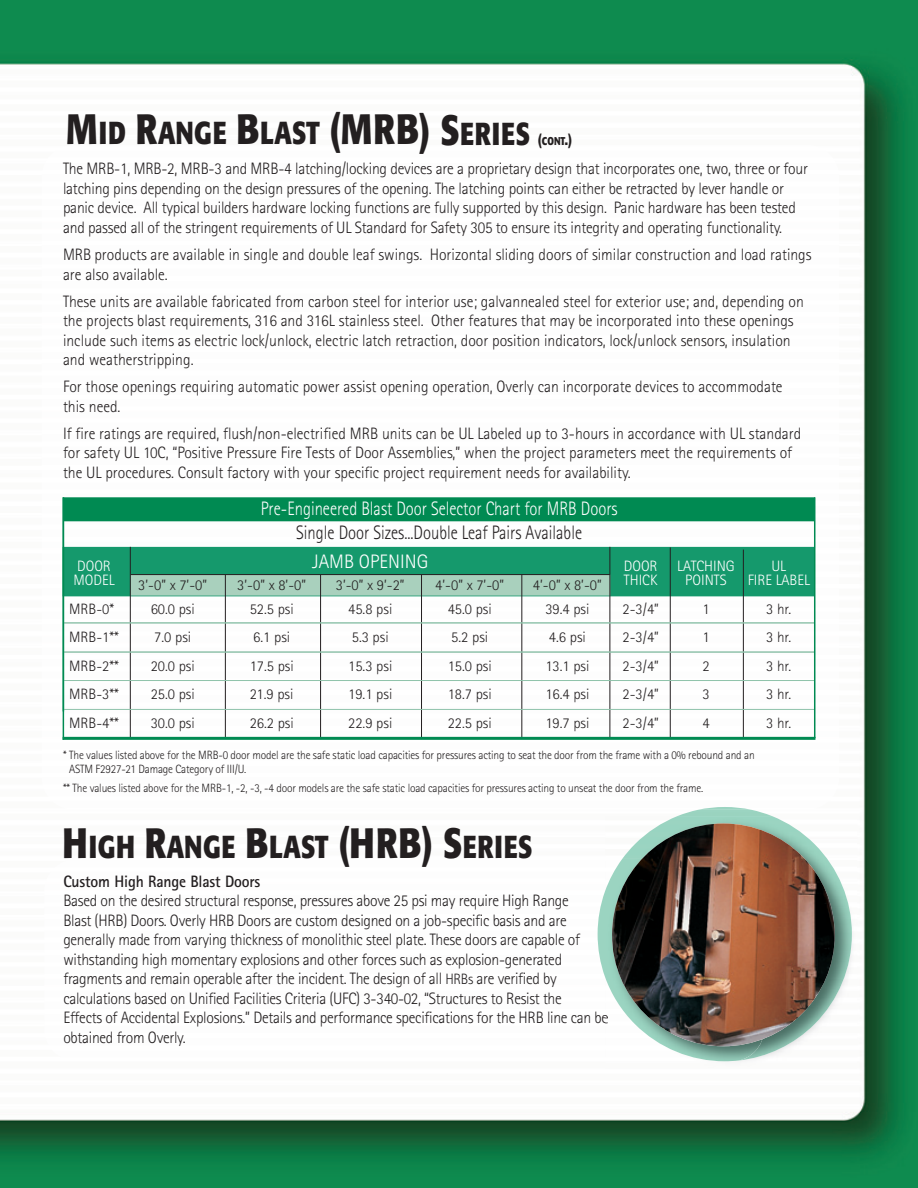
<style>
.page{position:relative;width:918px;height:1188px;background:#fff}
.page>*{position:absolute;margin:0;border:0;box-sizing:border-box;transform-origin:0 0}
.t1{font:700 31.5px "Formata";letter-spacing:.02em;color:#231f20;scale:.8 1}
.t2{font:300 19.5px "Rotis Sans Serif";color:#fff;scale:.85 1}
.t3{font:300 19.5px "Rotis Sans Serif";color:#231f20;scale:.85 1}
.t4{font:300 19.5px "Rotis Sans Serif";color:#fff}
.t5{font:300 16.5px/19.5px "Rotis Sans Serif";letter-spacing:-.015em;color:#231f20;scale:.95 1}
.t6{font:700 16.5px "Rotis Sans Serif";letter-spacing:-.01em;color:#231f20;scale:.95 1}
.t7{font:300 15px "Rotis Sans Serif";color:#231f20}
.t8{font:300 15px "Rotis Sans Serif";color:#fff}
.t9{font:300 12px/13.5px "Rotis Sans Serif";letter-spacing:-.015em;color:#231f20;scale:.95 1}
.s1{font-size:42px}
.s2{font-size:15px}
.s3{font-size:11.25px}
.s4{color:#fff}
</style>
<div class="page">
<img style="left:0;top:0;width:918px;height:1187px">
<img style="left:42px;top:145px;width:797px;height:665px">
<img style="left:44px;top:859px;width:561px;height:202px">
<div style="left:63px;top:497px;width:752px;height:24px;background:#008a52"></div>
<div style="left:63px;top:547px;width:752px;height:49px;background:#15996c"></div>
<div style="left:130px;top:575px;width:480px;height:21px;background:#a9d0bd"></div>
<hr style="left:610px;top:547px;width:1px;height:192px;background:#231f20">
<hr style="left:130px;top:547px;width:1px;height:191px;background:#231f20">
<hr style="left:225px;top:575px;width:1px;height:163px;background:#231f20">
<hr style="left:320px;top:575px;width:1px;height:163px;background:#231f20">
<hr style="left:421px;top:575px;width:1px;height:164px;background:#231f20">
<hr style="left:521px;top:575px;width:1px;height:163px;background:#231f20">
<hr style="left:743px;top:550px;width:1px;height:188px;background:#231f20">
<hr style="left:670px;top:547px;width:1px;height:192px;background:#231f20">
<hr style="left:131px;top:574px;width:479px;height:1px;background:#231f20">
<img style="left:678px;top:810px;width:94px;height:6px">
<img style="left:698px;top:807px;width:54px;height:3px">
<img style="left:598px;top:891px;width:7px;height:86px">
<img style="left:605px;top:816px;width:252px;height:252px">
<img style="left:605px;top:816px;width:17px;height:43px">
<img style="left:605px;top:977px;width:134px;height:84px">
<img style="left:605px;top:859px;width:17px;height:32px">
<img style="left:622px;top:816px;width:230px;height:244px">
<img style="left:612px;top:823px;width:223px;height:223px;border-radius:50%">
<hr style="left:63px;top:623px;width:751px;height:1px;background:#90c3ab">
<hr style="left:63px;top:652px;width:751px;height:1px;background:#90c3ab">
<hr style="left:63px;top:680px;width:751px;height:1px;background:#90c3ab">
<hr style="left:64px;top:709px;width:750px;height:1px;background:#90c3ab">
<hr style="left:63px;top:737px;width:752px;height:3px;background:#008a52">
<hr style="left:814px;top:497px;width:1px;height:241px;background:#008a52">
<hr style="left:63px;top:497px;width:1px;height:243px;background:#008a52">
<h1 class="t1" style="left:66px;top:119px;width:634px"><span class="s1">M</span>ID <span class="s1">R</span>ANGE <span class="s1">B</span>LAST <span class="s1">(MRB) S</span>ERIES <span class="s2">(</span><span class="s3">CONT</span><span class="s2">.)</span></h1>
<p class="t5" style="left:63px;top:161px;width:786px">The MRB-1, MRB-2, MRB-3 and MRB-4 latching/locking devices are a proprietary design that incorporates one, two, three or four latching pins depending on the design pressures of the opening. The latching points can either be retracted by lever handle or panic device. All typical builders hardware locking functions are fully supported by this design. Panic hardware has been tested and passed all of the stringent requirements of UL Standard for Safety 305 to ensure its integrity and operating functionality.</p>
<p class="t5" style="left:63px;top:246px;width:790px">MRB products are available in single and double leaf swings. Horizontal sliding doors of similar construction and load ratings are also available.</p>
<p class="t5" style="left:63px;top:293px;width:781px">These units are available fabricated from carbon steel for interior use; galvannealed steel for exterior use; and, depending on the projects blast requirements, 316 and 316L stainless steel. Other features that may be incorporated into these openings include such items as electric lock/unlock, electric latch retraction, door position indicators, lock/unlock sensors, insulation and weatherstripping.</p>
<p class="t5" style="left:63px;top:378px;width:759px">For those openings requiring automatic power assist opening operation, Overly can incorporate devices to accommodate this need.</p>
<p class="t5" style="left:63px;top:425px;width:779px">If fire ratings are required, flush/non-electrified MRB units can be UL Labeled up to 3-hours in accordance with UL standard for safety UL 10C, “Positive Pressure Fire Tests of Door Assemblies,” when the project parameters meet the requirements of the UL procedures. Consult factory with your specific project requirement needs for availability.</p>
<p class="t2" style="left:261px;top:501px;width:422px">Pre-Engineered Blast Door Selector Chart for MRB Doors</p>
<p class="t3" style="left:296px;top:525px;width:338px">Single Door Sizes...Double Leaf Pairs Available</p>
<p class="t8" style="left:77px;top:561px;width:35px">DOOR</p>
<p class="t4" style="left:312px;top:554px;width:117px">JAMB OPENING</p>
<p class="t8" style="left:624px;top:561px;width:35px">DOOR</p>
<p class="t8" style="left:677px;top:561px;width:59px">LATCHING</p>
<p class="t8" style="left:771px;top:561px;width:16px">UL</p>
<p class="t8" style="left:74px;top:574px;width:43px">MODEL</p>
<p class="t8" style="left:624px;top:574px;width:35px">THICK</p>
<p class="t8" style="left:685px;top:574px;width:43px">POINTS</p>
<p class="t8" style="left:748px;top:574px;width:64px">FIRE LABEL</p>
<p class="t7" style="left:138px;top:579px;width:70px">3’-0” x 7’-0”</p>
<p class="t7" style="left:237px;top:579px;width:70px">3’-0” x 8’ -0”</p>
<p class="t7" style="left:336px;top:579px;width:70px">3’-0” x 9’-2”</p>
<p class="t7" style="left:435px;top:579px;width:70px">4’-0” x 7’-0”</p>
<p class="t7" style="left:533px;top:579px;width:70px">4’-0” x 8’-0”</p>
<p class="t7" style="left:69px;top:604px;width:51px">MRB-0*<span class="s4">*</span></p>
<p class="t7" style="left:151px;top:604px;width:46px">60.0 psi</p>
<p class="t7" style="left:250px;top:604px;width:46px">52.5 psi</p>
<p class="t7" style="left:348px;top:604px;width:46px">45.8 psi</p>
<p class="t7" style="left:448px;top:604px;width:46px">45.0 psi</p>
<p class="t7" style="left:545px;top:604px;width:46px">39.4 psi</p>
<p class="t7" style="left:623px;top:604px;width:38px">2-3/4”</p>
<p class="t7" style="left:702px;top:604px;width:9px">1</p>
<p class="t7" style="left:766px;top:604px;width:26px">3 hr.</p>
<p class="t7" style="left:69px;top:632px;width:51px">MRB-1**</p>
<p class="t7" style="left:154px;top:632px;width:38px">7.0 psi</p>
<p class="t7" style="left:253px;top:632px;width:38px">6.1 psi</p>
<p class="t7" style="left:352px;top:632px;width:38px">5.3 psi</p>
<p class="t7" style="left:451px;top:632px;width:38px">5.2 psi</p>
<p class="t7" style="left:549px;top:632px;width:38px">4.6 psi</p>
<p class="t7" style="left:623px;top:632px;width:38px">2-3/4”</p>
<p class="t7" style="left:702px;top:632px;width:9px">1</p>
<p class="t7" style="left:766px;top:632px;width:26px">3 hr.</p>
<p class="t7" style="left:69px;top:661px;width:51px">MRB-2**</p>
<p class="t7" style="left:151px;top:661px;width:46px">20.0 psi</p>
<p class="t7" style="left:250px;top:661px;width:46px">17.5 psi</p>
<p class="t7" style="left:348px;top:661px;width:46px">15.3 psi</p>
<p class="t7" style="left:448px;top:661px;width:46px">15.0 psi</p>
<p class="t7" style="left:545px;top:661px;width:46px">13.1 psi</p>
<p class="t7" style="left:623px;top:661px;width:38px">2-3/4”</p>
<p class="t7" style="left:702px;top:661px;width:9px">2</p>
<p class="t7" style="left:766px;top:661px;width:26px">3 hr.</p>
<p class="t7" style="left:69px;top:689px;width:51px">MRB-3**</p>
<p class="t7" style="left:151px;top:689px;width:46px">25.0 psi</p>
<p class="t7" style="left:250px;top:689px;width:45px">21.9 psi</p>
<p class="t7" style="left:348px;top:689px;width:46px">19.1 psi</p>
<p class="t7" style="left:448px;top:689px;width:46px">18.7 psi</p>
<p class="t7" style="left:545px;top:689px;width:46px">16.4 psi</p>
<p class="t7" style="left:623px;top:689px;width:38px">2-3/4”</p>
<p class="t7" style="left:702px;top:689px;width:9px">3</p>
<p class="t7" style="left:766px;top:689px;width:26px">3 hr.</p>
<p class="t7" style="left:69px;top:718px;width:51px">MRB-4**</p>
<p class="t7" style="left:151px;top:718px;width:46px">30.0 psi</p>
<p class="t7" style="left:250px;top:718px;width:46px">26.2 psi</p>
<p class="t7" style="left:348px;top:718px;width:46px">22.9 psi</p>
<p class="t7" style="left:448px;top:718px;width:46px">22.5 psi</p>
<p class="t7" style="left:545px;top:718px;width:46px">19.7 psi</p>
<p class="t7" style="left:623px;top:718px;width:38px">2-3/4”</p>
<p class="t7" style="left:702px;top:718px;width:9px">4</p>
<p class="t7" style="left:766px;top:718px;width:26px">3 hr.</p>
<p class="t9" style="left:69px;top:749px;width:723px;text-indent:-6px">* The values listed above for the MRB-0 door model are the safe static load capacities for pressures acting to seat the door from the frame with a 0% rebound and an<br>ASTM F2927-21 Damage Category of III/U.</p>
<p class="t9" style="left:63px;top:782px;width:675px">** The values listed above for the MRB-1, -2, -3, -4 door models are the safe static load capacities for pressures acting to unseat the door from the frame.</p>
<h1 class="t1" style="left:62px;top:833px;width:589px"><span class="s1">H</span>IGH <span class="s1">R</span>ANGE <span class="s1">B</span>LAST <span class="s1">(HRB) S</span>ERIES</h1>
<p class="t6" style="left:63px;top:876px;width:209px">Custom High Range Blast Doors</p>
<p class="t5" style="left:63px;top:893px;width:575px">Based on the desired structural response, pressures above 25 psi may require High Range<br>Blast (HRB) Doors. Overly HRB Doors are custom designed on a job-specific basis and are generally made from varying thickness of monolithic steel plate. These doors are capable of withstanding high momentary explosions and other forces such as explosion-generated fragments and remain operable after the incident. The design of all <span class="s2">HRBs</span> are verified by calculations based on Unified Facilities Criteria (UFC) 3-340-02, “Structures to Resist the<br>Effects of Accidental Explosions.” Details and performance specifications for the HRB line can be obtained from Overly.</p>
</div>
